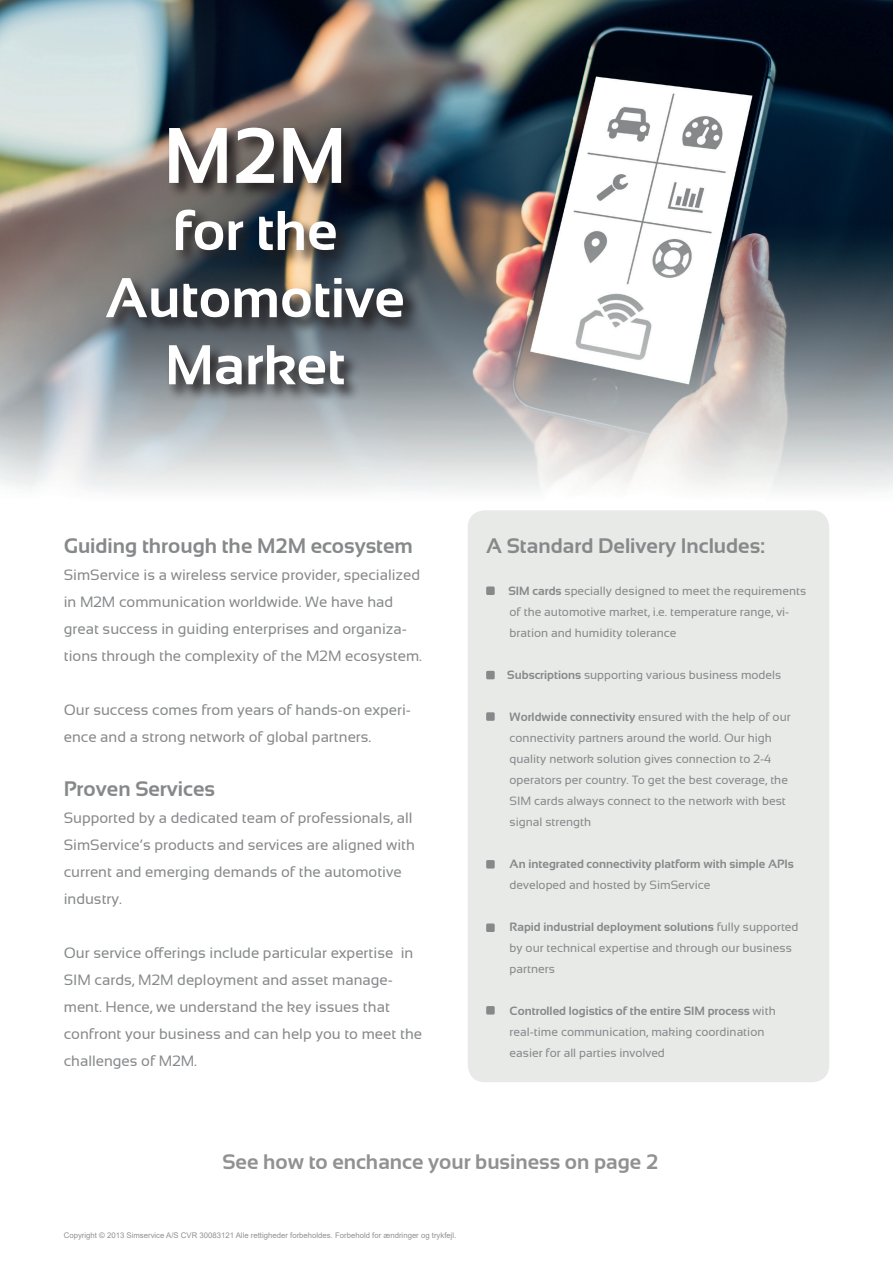
<style>
.page{position:relative;width:893px;height:1263px;background:#fff}
.page>*{position:absolute;margin:0;border:0;box-sizing:border-box;transform-origin:0 0}
.t1{font:700 78.6px "Sansation";color:#fff}
.t2{font:700 55.95px/67.1px "Sansation";color:#fff;text-align:center}
.t3{font:700 21px "Sansation";color:#86888a}
.t4{font:700 21px "Sansation";color:#929192}
.t5{font:15px/27px "Sansation";color:#86888a}
.t6{font:12px/21px "Sansation";color:#86888a}
.t7{font:700 12px "Sansation";color:#86888a}
.t8{font:7.8px "Arial";color:#929192}
.s1{font-weight:700}
</style>
<div class="page">
<img style="left:0;top:0;width:893px;height:492px">
<div style="left:468px;top:510px;width:361px;height:572px;background:#e8eae8;border-radius:17px"></div>
<svg style="left:105px;top:125px;width:315px;height:276px;background:#595c5f"></svg>
<div style="left:486px;top:586px;width:9px;height:9px;background:#86888a;border-radius:2px"></div>
<div style="left:486px;top:712px;width:9px;height:9px;background:#86888a;border-radius:2px"></div>
<div style="left:486px;top:860px;width:9px;height:8px;background:#86888a;border-radius:2px"></div>
<div style="left:486px;top:923px;width:9px;height:9px;background:#86888a;border-radius:2px"></div>
<div style="left:486px;top:671px;width:9px;height:8px;background:#86888a;border-radius:2px"></div>
<div style="left:486px;top:1006px;width:9px;height:8px;background:#86888a;border-radius:2px"></div>
<h1 class="t1" style="left:163px;top:112px;width:185px">M2M</h1>
<h2 class="t2" style="left:105px;top:197px;width:301px">for the<br>Automotive<br>Market</h2>
<h3 class="t3" style="left:64px;top:534px;width:351px">Guiding through the M2M ecosystem</h3>
<p class="t5" style="left:64px;top:561px;width:360px">SimService is a wireless service provider, specialized in M2M communication worldwide. We have had great success in guiding enterprises and organiza&shy;tions through the complexity of the M2M ecosystem.</p>
<p class="t5" style="left:64px;top:696px;width:349px">Our success comes from years of hands-on experi&shy;ence and a strong network of global partners.</p>
<h3 class="t3" style="left:64px;top:777px;width:153px">Proven Services</h3>
<p class="t5" style="left:64px;top:804px;width:353px">Supported by a dedicated team of professionals, all SimService’s products and services are aligned with current and emerging demands of the automotive industry.</p>
<p class="t5" style="left:64px;top:939px;width:360px">Our service offerings include particular expertise in SIM cards, M2M deployment and asset manage&shy;ment. Hence, we understand the key issues that confront your business and can help you to meet the challenges of M2M.</p>
<h3 class="t3" style="left:486px;top:534px;width:281px">A Standard Delivery Includes:</h3>
<p class="t6" style="left:508px;top:580px;width:299px"><span class="s1">SIM cards</span> specially designed to meet the requirements of the automotive market, i.e. temperature range, vi&shy;bration and humidity tolerance</p>
<p class="t6" style="left:507px;top:664px;width:276px"><span class="s1">Subscriptions</span> supporting various business models</p>
<p class="t6" style="left:510px;top:706px;width:283px"><span class="s1">Worldwide connectivity</span> ensured with the help of our connectivity partners around the world. Our high quality network solution gives connection to 2-4 operators per country. To get the best coverage, the SIM cards always connect to the network with best signal strength</p>
<p class="t7" style="left:510px;top:857px;width:286px">An integrated connectivity platform with simple APIs</p>
<p class="t6" style="left:510px;top:874px;width:202px">developed and hosted by SimService</p>
<p class="t6" style="left:510px;top:916px;width:290px"><span class="s1">Rapid industrial deployment solutions</span> fully supported by our technical expertise and through our business partners</p>
<p class="t6" style="left:510px;top:1000px;width:268px"><span class="s1">Controlled logistics of the entire SIM process</span> with real-time communication, making coordination easier for all parties involved</p>
<h3 class="t4" style="left:222px;top:1150px;width:437px">See how to enchance your business on page 2</h3>
<p class="t8" style="left:64px;top:1230px;width:394px">Copyright © 2013 Simservice A/S CVR 30083121 Alle rettigheder forbeholdes. Forbehold for ændringer og trykfejl.</p>
</div>
